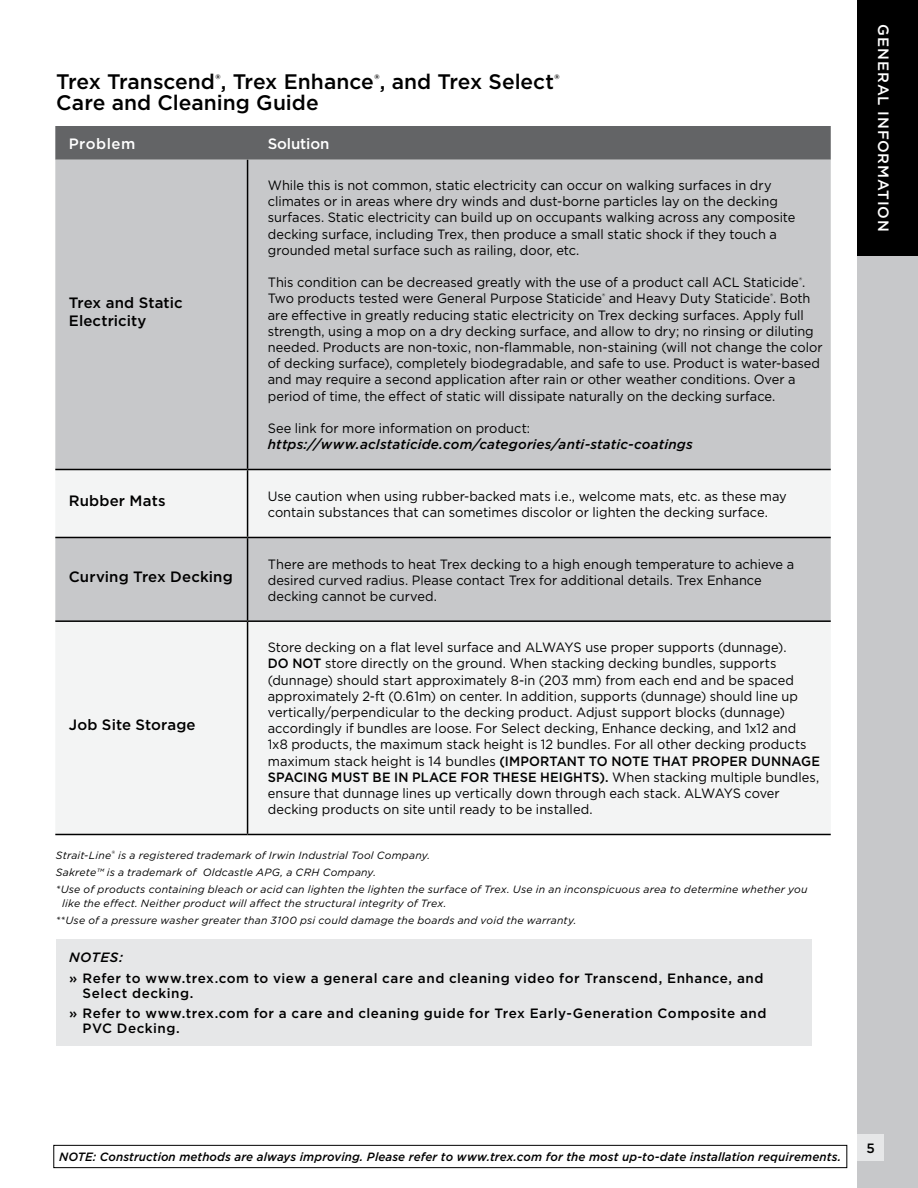
<style>
.page{position:relative;width:918px;height:1188px;background:#fff}
.page>*{position:absolute;margin:0;border:0;box-sizing:border-box;transform-origin:0 0}
.t1{font:500 21px/21px "Gotham";color:#000}
.t2{font:500 15px/18px "Gotham";letter-spacing:.01em;color:#000}
.t3{font:500 15px "Gotham";letter-spacing:.055em;color:#fff}
.t4{font:500 15px "Gotham";letter-spacing:-.01em;color:#fff}
.t5{font:500 15px "Gotham";letter-spacing:.035em;color:#fff}
.t6{font:13.5px/16.2px "Gotham";color:#000;scale:.95 1}
.t7{font:500 13.5px/15px "Gotham";letter-spacing:.04em;color:#000}
.t8{font:italic 500 13.5px "Gotham";letter-spacing:.01em;color:#000}
.t9{font:italic 500 12px "Gotham";letter-spacing:.005em;color:#000}
.t10{font:italic 10.5px/17.2px "Gotham";letter-spacing:.02em;color:#000}
.s1{font-weight:500}
.s2{font-style:normal;font-size:9px}
</style>
<div class="page">
<div style="left:857px;top:253px;width:61px;height:935px;background:#c7c8ca"></div>
<div style="left:857px;top:1134px;width:27px;height:27px;background:#e6e7e8"></div>
<div style="left:857px;top:0;width:61px;height:256px;background:#000"></div>
<div style="left:53px;top:1145px;width:794px;height:23px;border:1px solid #000"></div>
<div style="left:55px;top:126px;width:776px;height:34px;background:#636466"></div>
<div style="left:55px;top:160px;width:776px;height:309px;background:#c7c8ca"></div>
<svg style="left:55px;top:470px;width:776px;height:364px;fill:#f3f4f4"></svg>
<hr style="left:55px;top:469px;width:193px;height:1px;background:#000">
<hr style="left:55px;top:537px;width:193px;height:1px;background:#000">
<hr style="left:55px;top:620px;width:193px;height:2px;background:#000">
<hr style="left:55px;top:834px;width:193px;height:1px;background:#000">
<hr style="left:247px;top:160px;width:1px;height:309px;background:#000">
<hr style="left:247px;top:470px;width:1px;height:67px;background:#000">
<hr style="left:247px;top:538px;width:1px;height:82px;background:#000">
<hr style="left:247px;top:622px;width:1px;height:212px;background:#000">
<hr style="left:248px;top:469px;width:583px;height:1px;background:#000">
<hr style="left:248px;top:537px;width:583px;height:1px;background:#000">
<hr style="left:248px;top:620px;width:583px;height:2px;background:#000">
<hr style="left:248px;top:834px;width:583px;height:1px;background:#000">
<div style="left:56px;top:939px;width:756px;height:107px;background:#e6e7e8"></div>
<h1 class="t1" style="left:56px;top:70px;width:505px">Trex Transcend<sup>®</sup>, Trex Enhance<sup>®</sup>, and Trex Select<sup>®<br></sup>Care and Cleaning Guide</h1>
<p class="t5" style="left:69px;top:134px;width:68px">Problem</p>
<p class="t4" style="left:268px;top:134px;width:63px">Solution</p>
<p class="t2" style="left:69px;top:293px;width:115px">Trex and Static<br>Electricity</p>
<p class="t6" style="left:268px;top:177px;width:557px">While this is not common, static electricity can occur on walking surfaces in dry climates or in areas where dry winds and dust-borne particles lay on the decking surfaces. Static electricity can build up on occupants walking across any composite decking surface, including Trex, then produce a small static shock if they touch a grounded metal surface such as railing, door, etc.</p>
<p class="t6" style="left:268px;top:274px;width:585px">This condition can be decreased greatly with the use of a product call ACL Staticide<sup>®</sup>.<br>Two products tested were General Purpose Staticide<sup>®</sup> and Heavy Duty Staticide<sup>®</sup>. Both are effective in greatly reducing static electricity on Trex decking surfaces. Apply full strength, using a mop on a dry decking surface, and allow to dry; no rinsing or diluting needed. Products are non-toxic, non-flammable, non-staining (will not change the color of decking surface), completely biodegradable, and safe to use. Product is water-based and may require a second application after rain or other weather conditions. Over a period of time, the effect of static will dissipate naturally on the decking surface.</p>
<p class="t6" style="left:268px;top:420px;width:278px">See link for more information on product:</p>
<p class="t8" style="left:268px;top:436px;width:426px">https://www.aclstaticide.com/categories/anti-static-coatings</p>
<p class="t2" style="left:69px;top:492px;width:98px">Rubber Mats</p>
<p class="t6" style="left:268px;top:487px;width:548px">Use caution when using rubber-backed mats i.e., welcome mats, etc. as these may contain substances that can sometimes discolor or lighten the decking surface.</p>
<p class="t2" style="left:69px;top:567px;width:165px">Curving Trex Decking</p>
<p class="t2" style="left:69px;top:716px;width:128px">Job Site Storage</p>
<p class="t6" style="left:268px;top:555px;width:556px">There are methods to heat Trex decking to a high enough temperature to achieve a desired curved radius. Please contact Trex for additional details. Trex Enhance decking cannot be curved.</p>
<p class="t6" style="left:268px;top:639px;width:583px">Store decking on a flat level surface and ALWAYS use proper supports (dunnage).<br><span class="s1">DO NOT</span> store directly on the ground. When stacking decking bundles, supports (dunnage) should start approximately 8-in (203 mm) from each end and be spaced approximately 2-ft (0.61m) on center. In addition, supports (dunnage) should line up vertically/perpendicular to the decking product. Adjust support blocks (dunnage) accordingly if bundles are loose. For Select decking, Enhance decking, and 1x12 and<br>1x8 products, the maximum stack height is 12 bundles. For all other decking products maximum stack height is 14 bundles <span class="s1">(IMPORTANT TO NOTE THAT PROPER DUNNAGE SPACING MUST BE IN PLACE FOR THESE HEIGHTS).</span> When stacking multiple bundles, ensure that dunnage lines up vertically down through each stack. ALWAYS cover decking products on site until ready to be installed.</p>
<p class="t10" style="left:56px;top:846px;width:753px">Strait-Line<span class="s2">®</span> is a registered trademark of Irwin Industrial Tool Company.<br>Sakrete™ is a trademark of Oldcastle APG, a CRH Company.<br>*Use of products containing bleach or acid can lighten the lighten the surface of Trex. Use in an inconspicuous area to determine whether you</p>
<p class="t10" style="left:56px;top:894px;width:522px;text-indent:6px">like the effect. Neither product will affect the structural integrity of Trex.<br>**Use of a pressure washer greater than 3100 psi could damage the boards and void the warranty.</p>
<p class="t8" style="left:69px;top:949px;width:55px">NOTES:</p>
<p class="t7" style="left:83px;top:970px;width:682px;text-indent:-14px">» Refer to www.trex.com to view a general care and cleaning video for Transcend, Enhance, and<br>Select decking.</p>
<p class="t7" style="left:83px;top:1006px;width:685px;text-indent:-14px">» Refer to www.trex.com for a care and cleaning guide for Trex Early-Generation Composite and<br>PVC Decking.</p>
<p class="t3" style="left:893px;top:24px;width:209px;rotate:90deg">GENERAL INFORMATION</p>
<p class="t9" style="left:59px;top:1149px;width:784px">NOTE: Construction methods are always improving. Please refer to www.trex.com for the most up-to-date installation requirements.</p>
<p class="t7" style="left:867px;top:1140px;width:10px">5</p>
</div>
